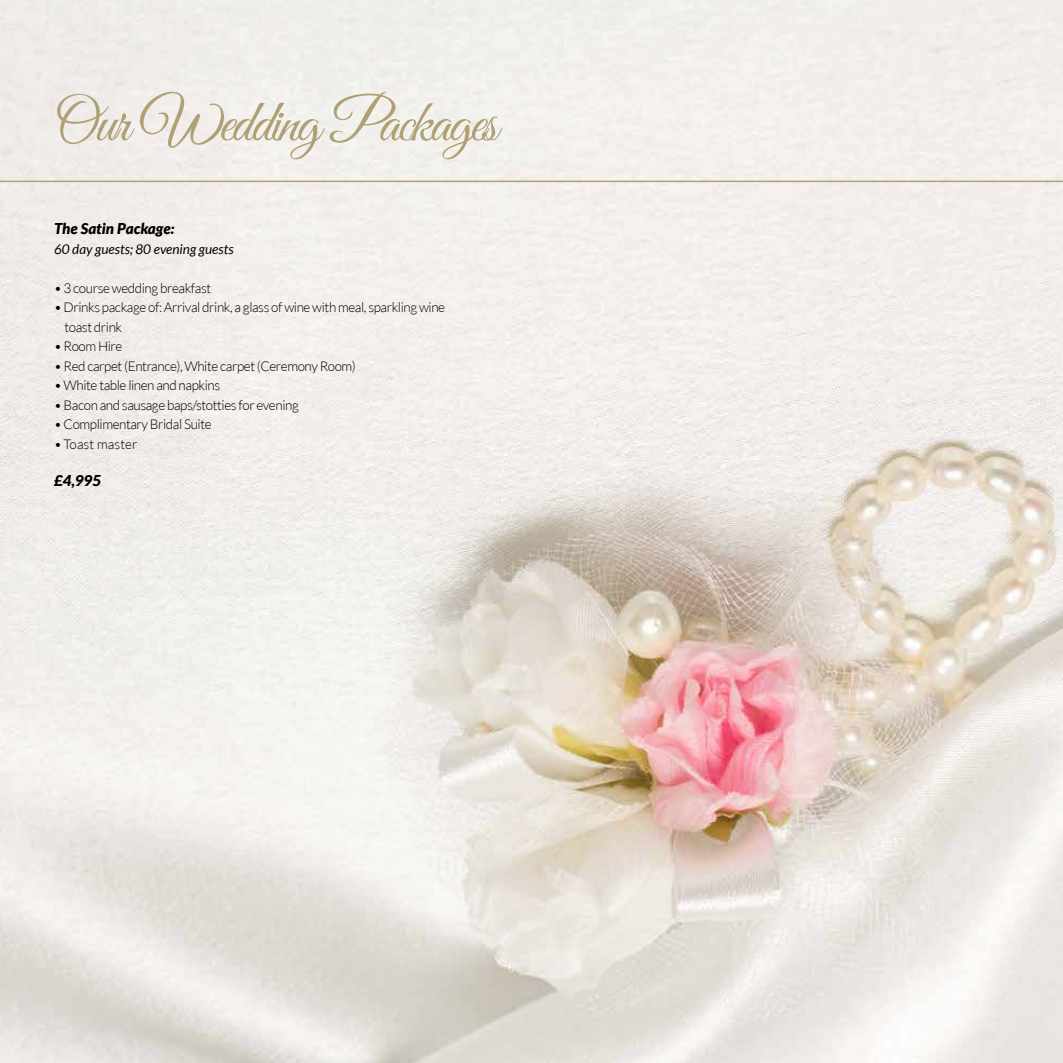
<style>
.page{position:relative;width:1063px;height:1063px;background:#fff}
.page>*{position:absolute;margin:0;border:0;box-sizing:border-box;transform-origin:0 0}
.t1{font:60.15px "Great Vibes";letter-spacing:-.04em;color:#afa174}
.t2{font:italic 900 15px "Lato";color:#000}
.t3{font:300 13.5px/19.5px "Lato";letter-spacing:-.03em;color:#000}
.t4{font:italic 13.5px "Lato";color:#000}
.t5{font:300 13.5px "Lato";letter-spacing:.005em;color:#000}
</style>
<div class="page">
<img style="left:0;top:0;width:1063px;height:1063px">
<hr style="left:0;top:181px;width:1063px;height:1px;background:#afa174">
<h1 class="t1" style="left:54px;top:89px;width:445px">Our Wedding Packages</h1>
<p class="t2" style="left:54px;top:220px;width:122px">The Satin Package:</p>
<p class="t4" style="left:54px;top:241px;width:181px">60 day guests; 80 evening guests</p>
<p class="t3" style="left:54px;top:278px;width:159px">• 3 course wedding breakfast</p>
<p class="t3" style="left:65px;top:298px;width:382px;text-indent:-11px">• Drinks package of: Arrival drink, a glass of wine with meal, sparkling wine toast drink</p>
<p class="t3" style="left:54px;top:337px;width:70px">• Room Hire</p>
<p class="t3" style="left:54px;top:356px;width:303px">• Red carpet (Entrance), White carpet (Ceremony Room)</p>
<p class="t3" style="left:54px;top:376px;width:168px">• White table linen and napkins</p>
<p class="t3" style="left:54px;top:395px;width:246px">• Bacon and sausage baps/stotties for evening</p>
<p class="t3" style="left:54px;top:415px;width:159px">• Complimentary Bridal Suite</p>
<p class="t5" style="left:54px;top:437px;width:85px">• Toast master</p>
<p class="t2" style="left:54px;top:472px;width:49px">£4,995</p>
</div>
